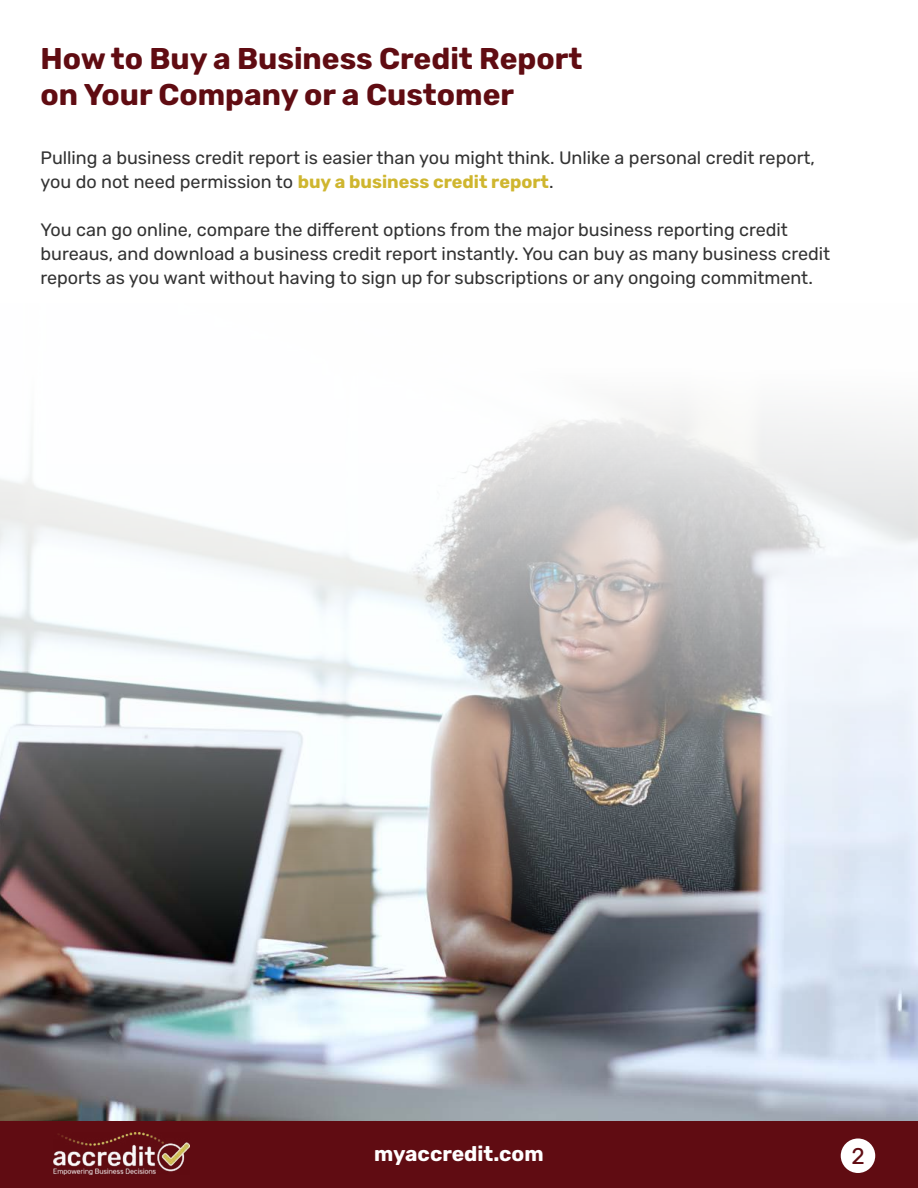
<style>
.page{position:relative;width:918px;height:1188px;background:#fff}
.page>*{position:absolute;margin:0;border:0;box-sizing:border-box;transform-origin:0 0}
.t1{font:700 30px/36px "Rubik";color:#600c12}
.t2{font:22.65px "Rubik";color:#600c12}
.t3{font:700 21px "Rubik";color:#fff}
.t4{font:18px/24px "Rubik";color:#333}
.s1{font-weight:700;color:#cfb62f}
</style>
<div class="page">
<div style="left:0;top:1120px;width:918px;height:68px;background:#600c12"></div>
<div style="left:841px;top:1138px;width:34px;height:35px;background:#fff;border-radius:50%"></div>
<img style="left:53px;top:1133px;width:137px;height:41px">
<img style="left:0;top:404px;width:918px;height:716px">
<h1 class="t1" style="left:40px;top:41px;width:543px">How to Buy a Business Credit Report on Your Company or a Customer</h1>
<p class="t4" style="left:40px;top:146px;width:776px">Pulling a business credit report is easier than you might think. Unlike a personal credit report, you do not need permission to <span class="s1">buy a business credit report</span>.</p>
<p class="t4" style="left:40px;top:218px;width:791px">You can go online, compare the different options from the major business reporting credit bureaus, and download a business credit report instantly. You can buy as many business credit reports as you want without having to sign up for subscriptions or any ongoing commitment.</p>
<p class="t3" style="left:374px;top:1142px;width:171px">myaccredit.com</p>
<p class="t2" style="left:851px;top:1143px;width:15px">2</p>
</div>
